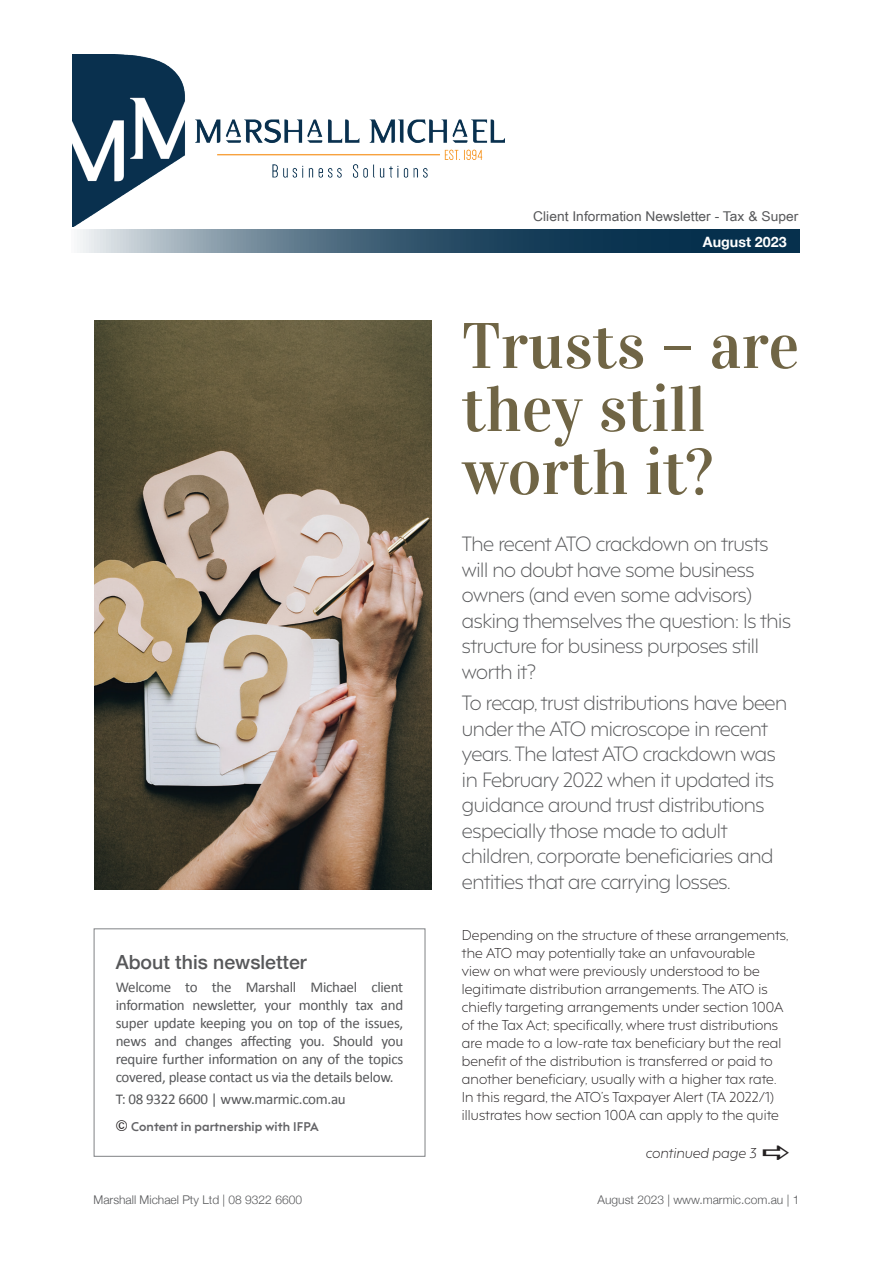
<style>
.page{position:relative;width:893px;height:1263px;background:#fff}
.page>*{position:absolute;margin:0;border:0;box-sizing:border-box;transform-origin:0 0}
.t1{font:64.5px/63px "Vidaloka";color:#706545}
.t2{font:300 19.5px/25.5px "F37 Hooj";letter-spacing:-.02em;color:#57585a}
.t3{font:500 19.5px "Helvetica Neue";color:#57585a}
.t4{font:15px/18px "Calibri";letter-spacing:-.02em;color:#57585a;text-align:justify}
.t5{font:700 14.25px "Helvetica Neue";color:#fff}
.t6{font:300 13.5px/18px "F37 Hooj";letter-spacing:.01em;color:#231f20}
.t7{font:13.5px "Arial Narrow";color:#57585a;scale:1.25 1}
.t8{font:italic 300 13.5px "F37 Hooj";letter-spacing:.01em;color:#231f20}
.t9{font:300 12px "Helvetica Neue";color:#57585a}
.t10{font:700 12px "F37 Hooj";letter-spacing:.01em;color:#636366}
</style>
<div class="page">
<img style="left:94px;top:321px;width:338px;height:568px">
<div style="left:94px;top:928px;width:331px;height:229px;border:1px solid #808285"></div>
<svg style="left:77px;top:229px;width:722px;height:23px;background:#46657b"></svg>
<img style="left:73px;top:55px;width:431px;height:171px">
<p class="t7" style="left:533px;top:207px;width:214px">Client Information Newsletter - Tax &amp; Super</p>
<p class="t5" style="left:703px;top:230px;width:85px">August 2023</p>
<h2 class="t3" style="left:116px;top:947px;width:193px">About this newsletter</h2>
<p class="t4" style="left:116px;top:977px;width:289px">Welcome to the Marshall Michael client information newsletter, your monthly tax and super update keeping you on top of the issues, news and changes affecting you. Should you require further information on any of the topics covered, please contact us via the details below.</p>
<p class="t4" style="left:116px;top:1089px;width:232px">T: 08 9322 6600 | www.marmic.com.au</p>
<p class="t10" style="left:131px;top:1116px;width:189px">Content in partnership with IFPA</p>
<h1 class="t1" style="left:462px;top:315px;width:339px">Trusts – are they still worth it?</h1>
<h2 class="t2" style="left:462px;top:529px;width:331px">The recent ATO crackdown on trusts will no doubt have some business owners (and even some advisors) asking themselves the question: Is this structure for business purposes still worth it?</h2>
<p class="t2" style="left:462px;top:688px;width:327px">To recap, trust distributions have been under the ATO microscope in recent years. The latest ATO crackdown was in February 2022 when it updated its guidance around trust distributions especially those made to adult children, corporate beneficiaries and entities that are carrying losses.</p>
<p class="t6" style="left:462px;top:925px;width:328px">Depending on the structure of these arrangements, the ATO may potentially take an unfavourable<br>view on what were previously understood to be legitimate distribution arrangements. The ATO is chiefly targeting arrangements under section 100A of the Tax Act; specifically, where trust distributions are made to a low-rate tax beneficiary but the real benefit of the distribution is transferred or paid to another beneficiary, usually with a higher tax rate.<br>In this regard, the ATO’s Taxpayer Alert (TA 2022/1) illustrates how section 100A can apply to the quite</p>
<p class="t8" style="left:645px;top:1142px;width:112px">continued page 3</p>
<p class="t9" style="left:94px;top:1190px;width:210px">Marshall Michael Pty Ltd | 08 9322 6600</p>
<p class="t9" style="left:598px;top:1190px;width:203px">August 2023 | www.marmic.com.au | 1</p>
</div>
